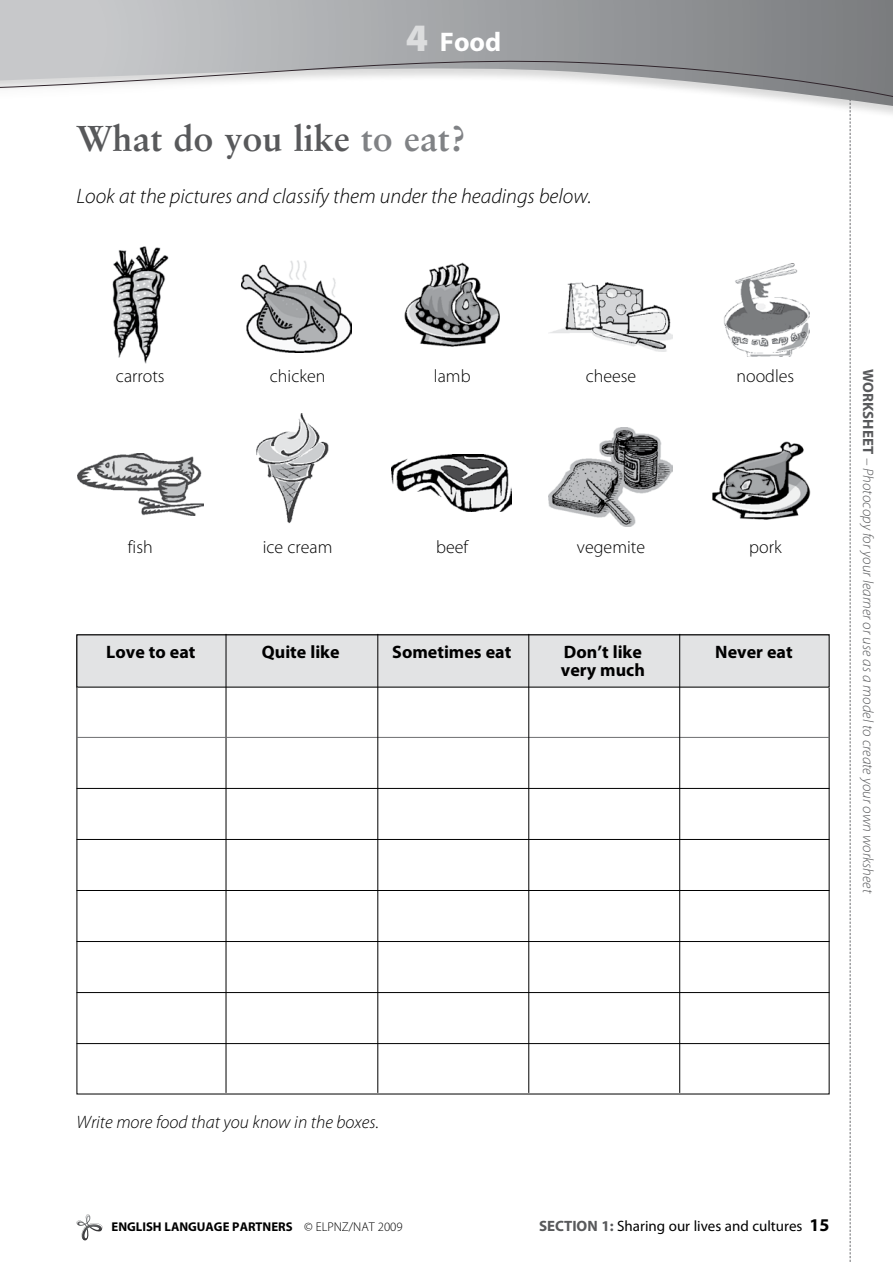
<style>
.page{position:relative;width:893px;height:1263px;background:#fff}
.page>*{position:absolute;margin:0;border:0;box-sizing:border-box;transform-origin:0 0}
.t1{font:700 36px "Sabon MC";color:#58595b}
.t2{font:700 27px "Myriad Pro";color:#fff}
.t3{font:italic 300 21px "Myriad Pro";color:#000}
.t4{font:300 18px "Myriad Pro";color:#000}
.t5{font:700 18px "Myriad Pro";color:#000}
.t6{font:italic 300 18px "Myriad Pro";color:#000}
.t7{font:italic 300 15px "Myriad Pro";color:#58595b}
.t8{font:15px "Myriad Pro";color:#000}
.t9{font:700 12.75px "Myriad Pro";color:#000}
.s1{font-weight:900;font-size:39px;color:#dcddde}
.s2{color:#808285}
.s3{font-weight:700;font-style:normal}
.s4{font-weight:300}
.s5{font-weight:700;color:#58595b}
.s6{font-weight:700;font-size:18px}
</style>
<div class="page">
<svg style="left:850px;top:175px;width:1px;height:1087px"></svg>
<svg style="left:0;top:0;width:893px;height:45px;background:#a3a5a8"></svg>
<svg style="left:0;top:45px;width:893px;height:119px"></svg>
<div style="left:77px;top:635px;width:752px;height:52px;background:#e2e3e4"></div>
<div style="left:77px;top:634px;width:752px;height:53px;border:1px solid #000"></div>
<hr style="left:226px;top:634px;width:1px;height:459px;background:#000">
<hr style="left:77px;top:737px;width:752px;height:1px;background:#6d6e71">
<hr style="left:77px;top:788px;width:752px;height:1px;background:#000">
<hr style="left:77px;top:839px;width:752px;height:1px;background:#000">
<hr style="left:77px;top:890px;width:752px;height:1px;background:#000">
<hr style="left:77px;top:941px;width:752px;height:1px;background:#000">
<hr style="left:77px;top:992px;width:752px;height:1px;background:#000">
<hr style="left:77px;top:1043px;width:752px;height:1px;background:#000">
<hr style="left:377px;top:634px;width:1px;height:459px;background:#000">
<hr style="left:528px;top:634px;width:1px;height:459px;background:#000">
<hr style="left:679px;top:634px;width:1px;height:459px;background:#000">
<img style="left:112px;top:246px;width:57px;height:118px">
<img style="left:242px;top:261px;width:109px;height:91px">
<img style="left:404px;top:262px;width:96px;height:85px">
<img style="left:549px;top:283px;width:123px;height:68px">
<img style="left:77px;top:453px;width:127px;height:63px">
<img style="left:256px;top:413px;width:73px;height:111px">
<img style="left:391px;top:454px;width:121px;height:57px">
<img style="left:549px;top:428px;width:123px;height:98px">
<img style="left:724px;top:264px;width:85px;height:93px">
<img style="left:712px;top:441px;width:99px;height:79px">
<svg style="left:76px;top:1214px;width:26px;height:27px"></svg>
<p class="t2" style="left:406px;top:24px;width:97px"><span class="s1">4</span> Food</p>
<p class="t1" style="left:77px;top:116px;width:391px">What do you like <span class="s2">to eat?</span></p>
<p class="t3" style="left:77px;top:183px;width:517px">Look at the pictures and classify them under the headings below.</p>
<p class="t4" style="left:116px;top:365px;width:50px">carrots</p>
<p class="t4" style="left:270px;top:365px;width:57px">chicken</p>
<p class="t4" style="left:434px;top:365px;width:38px">lamb</p>
<p class="t4" style="left:586px;top:365px;width:52px">cheese</p>
<p class="t4" style="left:736px;top:365px;width:59px">noodles</p>
<p class="t4" style="left:128px;top:536px;width:26px">fish</p>
<p class="t4" style="left:263px;top:536px;width:71px">ice cream</p>
<p class="t4" style="left:436px;top:536px;width:34px">beef</p>
<p class="t4" style="left:577px;top:536px;width:70px">vegemite</p>
<p class="t4" style="left:749px;top:536px;width:34px">pork</p>
<p class="t5" style="left:106px;top:640px;width:91px">Love to eat</p>
<p class="t5" style="left:262px;top:640px;width:79px">Quite like</p>
<p class="t5" style="left:392px;top:640px;width:121px">Sometimes eat</p>
<p class="t5" style="left:564px;top:640px;width:79px">Don’t like</p>
<p class="t5" style="left:715px;top:640px;width:79px">Never eat</p>
<p class="t5" style="left:561px;top:658px;width:85px">very much</p>
<p class="t7" style="left:877px;top:369px;width:526px;rotate:90deg"><span class="s3">WORKSHEET</span> – Photocopy for your learner or use as a model to create your own worksheet</p>
<p class="t6" style="left:77px;top:1111px;width:304px">Write more food that you know in the boxes.</p>
<p class="t9" style="left:112px;top:1218px;width:293px">ENGLISH LANGUAGE PARTNERS <span class="s4">© ELPNZ/NAT 2009</span></p>
<p class="t8" style="left:539px;top:1217px;width:292px"><span class="s5">SECTION 1:</span> Sharing our lives and cultures <span class="s6">15</span></p>
</div>
